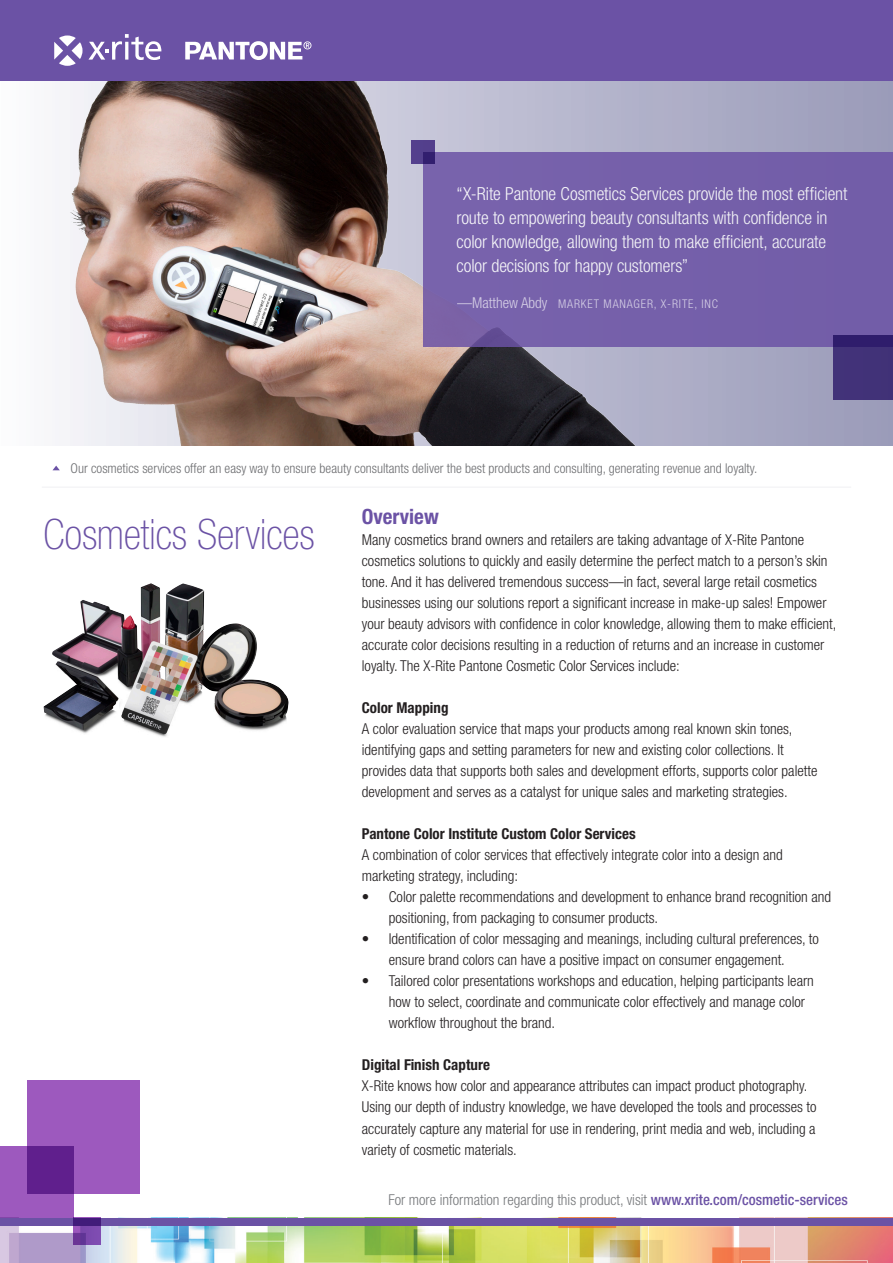
<style>
.page{position:relative;width:893px;height:1263px;background:#fff}
.page>*{position:absolute;margin:0;border:0;box-sizing:border-box;transform-origin:0 0}
.t1{font:100 condensed 42px "Helvetica Neue";color:#6b52a5}
.t2{font:700 condensed 21px "Helvetica Neue";color:#6b52a5}
.t3{font:300 condensed 18px/24px "Helvetica Neue";letter-spacing:-.005em;color:#fff}
.t4{font:300 condensed 15px/21px "Helvetica Neue";color:#231f20}
.t5{font:300 condensed 15px "Helvetica Neue";color:#76787b}
.t6{font:700 condensed 15px "Helvetica Neue";color:#231f20}
.t7{font:300 condensed 13.5px "Helvetica Neue";color:#6c6d70}
.t8{font:300 condensed 12px "Helvetica Neue";letter-spacing:.07em;color:#fff}
.s1{font-size:15px}
.s2{font-weight:500;color:#6b52a5}
</style>
<div class="page">
<svg style="left:53px;top:466px;width:7px;height:4px"></svg>
<div style="left:0;top:0;width:893px;height:82px;background:#6b52a5"></div>
<svg style="left:185px;top:41px;width:126px;height:19px"></svg>
<svg style="left:54px;top:34px;width:107px;height:32px"></svg>
<img style="left:43px;top:583px;width:108px;height:151px">
<hr style="left:42px;top:487px;width:809px;height:1px;background:#f0f1f3">
<img style="left:0;top:1225px;width:893px;height:38px">
<div style="left:0;top:1218px;width:893px;height:7px;background:#6b52a5"></div>
<svg style="left:74px;top:1218px;width:27px;height:27px"></svg>
<div style="left:28px;top:1080px;width:112px;height:113px;background:#9d59be"></div>
<svg style="left:0;top:1146px;width:74px;height:72px;background:#8340a9"></svg>
<div style="left:0;top:82px;width:893px;height:363px;background:#a6a7c2"></div>
<img style="left:0;top:82px;width:639px;height:363px">
<div style="left:423px;top:152px;width:470px;height:195px;background:#7560aa"></div>
<svg style="left:411px;top:140px;width:24px;height:24px"></svg>
<div style="left:833px;top:335px;width:60px;height:65px;background:linear-gradient(to bottom,#372671,#46387b)"></div>
<p class="t3" style="left:457px;top:182px;width:392px">“X-Rite Pantone Cosmetics Services provide the most efficient route to empowering beauty consultants with confidence in color knowledge, allowing them to make efficient, accurate color decisions for happy customers”</p>
<p class="t8" style="left:457px;top:297px;width:262px"><span class="s1">—Matthew Abdy</span> MARKET MANAGER, X-RITE, INC</p>
<p class="t7" style="left:71px;top:460px;width:688px">Our cosmetics services offer an easy way to ensure beauty consultants deliver the best products and consulting, generating revenue and loyalty.</p>
<h2 class="t2" style="left:362px;top:504px;width:78px">Overview</h2>
<p class="t4" style="left:362px;top:529px;width:476px">Many cosmetics brand owners and retailers are taking advantage of X-Rite Pantone cosmetics solutions to quickly and easily determine the perfect match to a person’s skin tone. And it has delivered tremendous success—in fact, several large retail cosmetics businesses using our solutions report a significant increase in make-up sales! Empower your beauty advisors with confidence in color knowledge, allowing them to make efficient, accurate color decisions resulting in a reduction of returns and an increase in customer loyalty. The X-Rite Pantone Cosmetic Color Services include:</p>
<p class="t6" style="left:362px;top:699px;width:88px">Color Mapping</p>
<p class="t4" style="left:362px;top:718px;width:457px">A color evaluation service that maps your products among real known skin tones, identifying gaps and setting parameters for new and existing color collections. It provides data that supports both sales and development efforts, supports color palette development and serves as a catalyst for unique sales and marketing strategies.</p>
<p class="t6" style="left:362px;top:825px;width:275px">Pantone Color Institute Custom Color Services</p>
<p class="t4" style="left:362px;top:844px;width:422px">A combination of color services that effectively integrate color into a design and marketing strategy, including:</p>
<p class="t4" style="left:389px;top:886px;width:444px;text-indent:-27px">• Color palette recommendations and development to enhance brand recognition and positioning, from packaging to consumer products.</p>
<p class="t4" style="left:362px;top:928px;width:459px;text-align:center">• Identification of color messaging and meanings, including cultural preferences, to ensure brand colors can have a positive impact on consumer engagement.</p>
<p class="t4" style="left:389px;top:970px;width:427px;text-indent:-27px">• Tailored color presentations workshops and education, helping participants learn how to select, coordinate and communicate color effectively and manage color workflow throughout the brand.</p>
<p class="t6" style="left:362px;top:1056px;width:130px">Digital Finish Capture</p>
<p class="t4" style="left:362px;top:1075px;width:456px">X-Rite knows how color and appearance attributes can impact product photography.<br>Using our depth of industry knowledge, we have developed the tools and processes to accurately capture any material for use in rendering, print media and web, including a variety of cosmetic materials.</p>
<p class="t5" style="left:388px;top:1191px;width:461px">For more information regarding this product, visit <span class="s2">www.xrite.com/cosmetic-services</span></p>
<h1 class="t1" style="left:43px;top:511px;width:273px">Cosmetics Services</h1>
</div>
